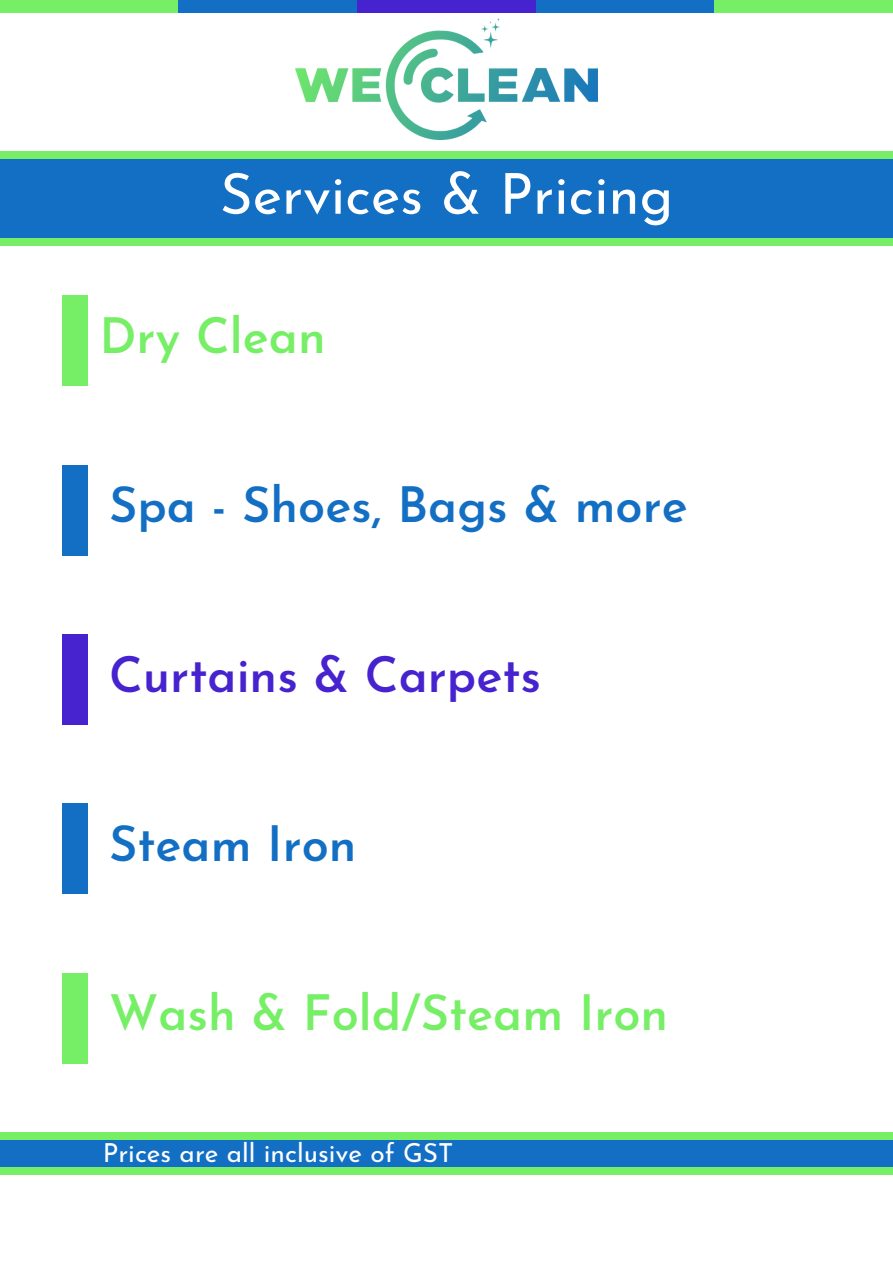
<style>
.page{position:relative;width:893px;height:1263px;background:#fff}
.page>*{position:absolute;margin:0;border:0;box-sizing:border-box;transform-origin:0 0}
.t1{font:56.25px "Josefin Sans";color:#fff}
.t2{font:600 48.75px "Josefin Sans";color:#136fc3}
.t3{font:600 48.75px "Josefin Sans";color:#76ef66}
.t4{font:600 48.75px "Josefin Sans";color:#4723d0}
.t5{font:26.25px "Josefin Sans";color:#fff}
</style>
<div class="page">
<img style="left:296px;top:19px;width:301px;height:121px">
<div style="left:0;top:155px;width:893px;height:83px;background:#136fc3"></div>
<div style="left:0;top:238px;width:893px;height:7px;background:#76ef66"></div>
<div style="left:63px;top:296px;width:25px;height:90px;background:#76ef66"></div>
<div style="left:0;top:0;width:179px;height:12px;background:#76ef66"></div>
<div style="left:179px;top:0;width:178px;height:12px;background:#136fc3"></div>
<div style="left:357px;top:0;width:179px;height:12px;background:#4723d0"></div>
<div style="left:536px;top:0;width:178px;height:12px;background:#136fc3"></div>
<div style="left:714px;top:0;width:179px;height:12px;background:#76ef66"></div>
<div style="left:63px;top:973px;width:25px;height:90px;background:#76ef66"></div>
<div style="left:63px;top:465px;width:25px;height:90px;background:#136fc3"></div>
<div style="left:63px;top:634px;width:25px;height:90px;background:#4723d0"></div>
<div style="left:63px;top:804px;width:25px;height:90px;background:#136fc3"></div>
<div style="left:0;top:151px;width:893px;height:7px;background:#76ef66"></div>
<div style="left:0;top:1137px;width:893px;height:37px;background:#136fc3"></div>
<div style="left:0;top:1167px;width:893px;height:7px;background:#76ef66"></div>
<div style="left:0;top:1132px;width:893px;height:7px;background:#76ef66"></div>
<p class="t1" style="left:220px;top:172px;width:455px">Services &amp; Pricing</p>
<p class="t3" style="left:99px;top:316px;width:228px">Dry Clean</p>
<p class="t2" style="left:109px;top:486px;width:580px">Spa - Shoes, Bags &amp; more</p>
<p class="t4" style="left:109px;top:655px;width:434px">Curtains &amp; Carpets</p>
<p class="t2" style="left:109px;top:824px;width:249px">Steam Iron</p>
<p class="t3" style="left:109px;top:993px;width:561px">Wash &amp; Fold/Steam Iron</p>
<p class="t5" style="left:103px;top:1142px;width:352px">Prices are all inclusive of GST</p>
</div>
